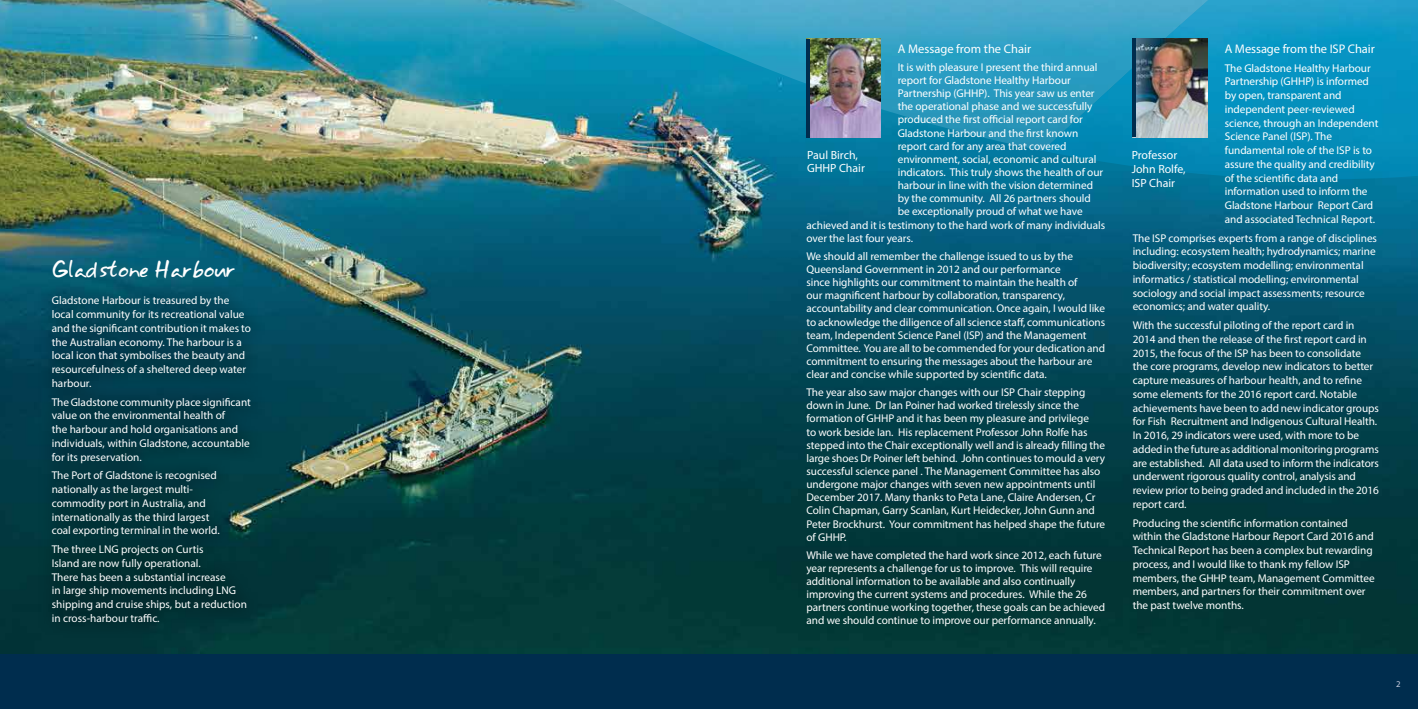
<style>
.page{position:relative;width:1418px;height:709px;background:#fff}
.page>*{position:absolute;margin:0;border:0;box-sizing:border-box;transform-origin:0 0}
.t1{font:italic 20px "Annifont";color:#fff;scale:.92 1}
.t2{font:12.5px "Myriad Pro";letter-spacing:-.005em;color:#fff}
.t3{font:11.88px/13.8px "Myriad Pro";color:#fff}
.t4{font:11.25px/13.8px "Myriad Pro";letter-spacing:-.005em;color:#fff}
.t5{font:8.75px "Myriad Pro";color:#c8cddf}
</style>
<div class="page">
<img style="left:0;top:0;width:1417px;height:654px">
<svg style="left:435px;top:0;width:607px;height:151px;background:#3199b6"></svg>
<svg style="left:1042px;top:0;width:375px;height:187px;background:#1491ba"></svg>
<div style="left:0;top:654px;width:1417px;height:55px;background:#002d4e"></div>
<svg style="left:37px;top:282px;width:227px;height:355px;background:#023843"></svg>
<img style="left:1135px;top:39px;width:72px;height:98px">
<hr style="left:1132px;top:39px;width:3px;height:98px;background:#002d4e">
<img style="left:809px;top:39px;width:72px;height:98px">
<hr style="left:806px;top:39px;width:3px;height:98px;background:#002d4e">
<h1 class="t1" style="left:52px;top:252px;width:209px">GladstoneHarbour</h1>
<p class="t4" style="left:52px;top:293px;width:201px">Gladstone Harbour is treasured by the local community for its recreational value and the significant contribution it makes to the Australian economy. The harbour is a local icon that symbolises the beauty and resourcefulness of a sheltered deep water harbour.</p>
<p class="t4" style="left:52px;top:395px;width:201px">The Gladstone community place significant value on the environmental health of<br>the harbour and hold organisations and individuals, within Gladstone, accountable for its preservation.</p>
<p class="t4" style="left:52px;top:468px;width:169px">The Port of Gladstone is recognised nationally as the largest multi&shy;commodity port in Australia, and internationally as the third largest coal exporting terminal in the world.</p>
<p class="t4" style="left:52px;top:542px;width:197px">The three LNG projects on Curtis<br>Island are now fully operational.<br>There has been a substantial increase<br>in large ship movements including LNG shipping and cruise ships, but a reduction in cross-harbour traffic.</p>
<p class="t2" style="left:897px;top:41px;width:135px">A Message from the Chair</p>
<p class="t4" style="left:897px;top:60px;width:201px">It is with pleasure I present the third annual</p>
<p class="t4" style="left:897px;top:73px;width:174px">report for Gladstone Healthy Harbour</p>
<p class="t4" style="left:897px;top:86px;width:198px">Partnership (GHHP). This year saw us enter</p>
<p class="t4" style="left:897px;top:99px;width:196px">the operational phase and we successfully</p>
<p class="t4" style="left:897px;top:113px;width:187px">produced the first official report card for</p>
<p class="t4" style="left:897px;top:126px;width:182px">Gladstone Harbour and the first known</p>
<p class="t4" style="left:897px;top:139px;width:170px">report card for any area that covered</p>
<p class="t4" style="left:897px;top:152px;width:200px">environment, social, economic and cultural</p>
<p class="t4" style="left:897px;top:165px;width:207px">indicators. This truly shows the health of our</p>
<p class="t4" style="left:897px;top:178px;width:197px">harbour in line with the vision determined</p>
<p class="t4" style="left:897px;top:191px;width:194px">by the community. All 26 partners should</p>
<p class="t4" style="left:897px;top:204px;width:186px">be exceptionally proud of what we have</p>
<p class="t4" style="left:806px;top:218px;width:300px">achieved and it is testimony to the hard work of many individuals</p>
<p class="t4" style="left:806px;top:231px;width:108px">over the last four years.</p>
<p class="t4" style="left:806px;top:249px;width:300px;line-height:13.1px">We should all remember the challenge issued to us by the Queensland Government in 2012 and our performance<br>since highlights our commitment to maintain the health of<br>our magnificent harbour by collaboration, transparency, accountability and clear communication. Once again, I would like to acknowledge the diligence of all science staff, communications team, Independent Science Panel (ISP) and the Management Committee. You are all to be commended for your dedication and commitment to ensuring the messages about the harbour are clear and concise while supported by scientific data.</p>
<p class="t4" style="left:806px;top:385px;width:300px;line-height:13.1px">The year also saw major changes with our ISP Chair stepping down in June. Dr Ian Poiner had worked tirelessly since the formation of GHHP and it has been my pleasure and privilege<br>to work beside Ian. His replacement Professor John Rolfe has stepped into the Chair exceptionally well and is already filling the large shoes Dr Poiner left behind. John continues to mould a very successful science panel . The Management Committee has also undergone major changes with seven new appointments until December 2017. Many thanks to Peta Lane, Claire Andersen, Cr Colin Chapman, Garry Scanlan, Kurt Heidecker, John Gunn and Peter Brockhurst. Your commitment has helped shape the future of GHHP.</p>
<p class="t4" style="left:806px;top:548px;width:300px;line-height:13.1px">While we have completed the hard work since 2012, each future year represents a challenge for us to improve. This will require additional information to be available and also continually improving the current systems and procedures. While the 26 partners continue working together, these goals can be achieved and we should continue to improve our performance annually.</p>
<p class="t3" style="left:807px;top:148px;width:59px">Paul Birch,<br>GHHP Chair</p>
<p class="t2" style="left:1224px;top:41px;width:152px">A Message from the ISP Chair</p>
<p class="t4" style="left:1224px;top:61px;width:155px">The Gladstone Healthy Harbour<br>Partnership (GHHP) is informed by open, transparent and independent peer-reviewed science, through an Independent<br>Science Panel (ISP). The fundamental role of the ISP is to assure the quality and credibility of the scientific data and information used to inform the<br>Gladstone Harbour Report Card and associated Technical Report.</p>
<p class="t4" style="left:1132px;top:231px;width:246px">The ISP comprises experts from a range of disciplines including: ecosystem health; hydrodynamics; marine biodiversity; ecosystem modelling; environmental informatics / statistical modelling; environmental sociology and social impact assessments; resource economics; and water quality.</p>
<p class="t4" style="left:1132px;top:318px;width:248px">With the successful piloting of the report card in 2014 and then the release of the first report card in 2015, the focus of the ISP has been to consolidate the core programs, develop new indicators to better capture measures of harbour health, and to refine some elements for the 2016 report card. Notable achievements have been to add new indicator groups for Fish Recruitment and Indigenous Cultural Health.<br>In 2016, 29 indicators were used, with more to be added in the future as additional monitoring programs are established. All data used to inform the indicators underwent rigorous quality control, analysis and review prior to being graded and included in the 2016 report card.</p>
<p class="t4" style="left:1132px;top:516px;width:243px">Producing the scientific information contained within the Gladstone Harbour Report Card 2016 and Technical Report has been a complex but rewarding process, and I would like to thank my fellow ISP members, the GHHP team, Management Committee members, and partners for their commitment over the past twelve months.</p>
<p class="t3" style="left:1131px;top:148px;width:55px">Professor<br>John Rolfe,<br>ISP Chair</p>
<p class="t5" style="left:1396px;top:678px;width:6px">2</p>
</div>
